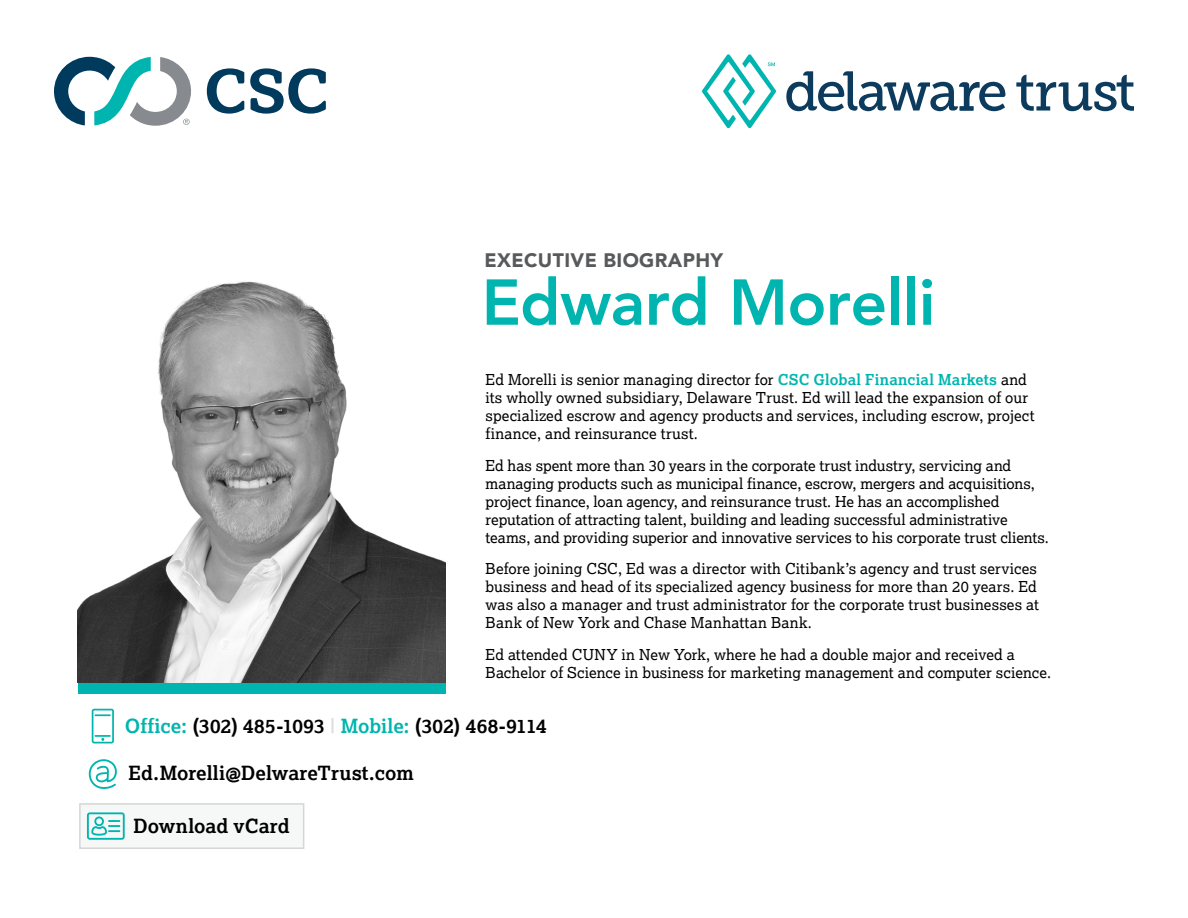
<style>
.page{position:relative;width:1188px;height:918px;background:#fff}
.page>*{position:absolute;margin:0;border:0;box-sizing:border-box;transform-origin:0 0}
.t1{font:800 64.05px "Avenir LT Pro";letter-spacing:-.01em;color:#00b5af}
.t2{font:700 19.5px "Lexia";color:#000}
.t3{font:900 19.5px "Avenir LT Pro";letter-spacing:.02em;color:#58595b}
.t4{font:15px/18px "Lexia";letter-spacing:.005em;color:#000}
.s1{font-weight:700;color:#00b5af}
.s2{color:#00b5af}
.s3{color:#dfdfe1}
</style>
<div class="page">
<div style="left:78px;top:682px;width:368px;height:11px;background:#00b5af"></div>
<img style="left:78px;top:281px;width:368px;height:401px">
<div style="left:79px;top:803px;width:225px;height:46px;background:#f6f7f7;border:2px solid #d5d6d7"></div>
<svg style="left:87px;top:812px;width:38px;height:28px"></svg>
<svg style="left:786px;top:71px;width:219px;height:40px"></svg>
<svg style="left:702px;top:54px;width:74px;height:74px"></svg>
<svg style="left:1016px;top:75px;width:118px;height:36px"></svg>
<svg style="left:207px;top:68px;width:119px;height:46px"></svg>
<svg style="left:54px;top:57px;width:137px;height:69px"></svg>
<svg style="left:92px;top:709px;width:22px;height:34px"></svg>
<svg style="left:88px;top:759px;width:29px;height:30px"></svg>
<h2 class="t3" style="left:484px;top:248px;width:240px">EXECUTIVE BIOGRAPHY</h2>
<h1 class="t1" style="left:482px;top:265px;width:455px">Edward Morelli</h1>
<p class="t4" style="left:486px;top:370px;width:551px">Ed Morelli is senior managing director for <span class="s1">CSC Global Financial Markets</span> and its wholly owned subsidiary, Delaware Trust. Ed will lead the expansion of our specialized escrow and agency products and services, including escrow, project finance, and reinsurance trust.</p>
<p class="t4" style="left:486px;top:456px;width:565px">Ed has spent more than 30 years in the corporate trust industry, servicing and managing products such as municipal finance, escrow, mergers and acquisitions, project finance, loan agency, and reinsurance trust. He has an accomplished reputation of attracting talent, building and leading successful administrative teams, and providing superior and innovative services to his corporate trust clients.</p>
<p class="t4" style="left:486px;top:559px;width:555px">Before joining CSC, Ed was a director with Citibank’s agency and trust services business and head of its specialized agency business for more than 20 years. Ed was also a manager and trust administrator for the corporate trust businesses at Bank of New York and Chase Manhattan Bank.</p>
<p class="t4" style="left:486px;top:645px;width:567px">Ed attended CUNY in New York, where he had a double major and received a<br>Bachelor of Science in business for marketing management and computer science.</p>
<h2 class="t2" style="left:125px;top:714px;width:423px"><span class="s2">Office:</span> (302) 485-1093 <span class="s3">|</span> <span class="s2">Mobile:</span> (302) 468-9114</h2>
<h2 class="t2" style="left:129px;top:761px;width:287px">Ed.Morelli@DelwareTrust.com</h2>
<h2 class="t2" style="left:133px;top:814px;width:158px">Download vCard</h2>
</div>
